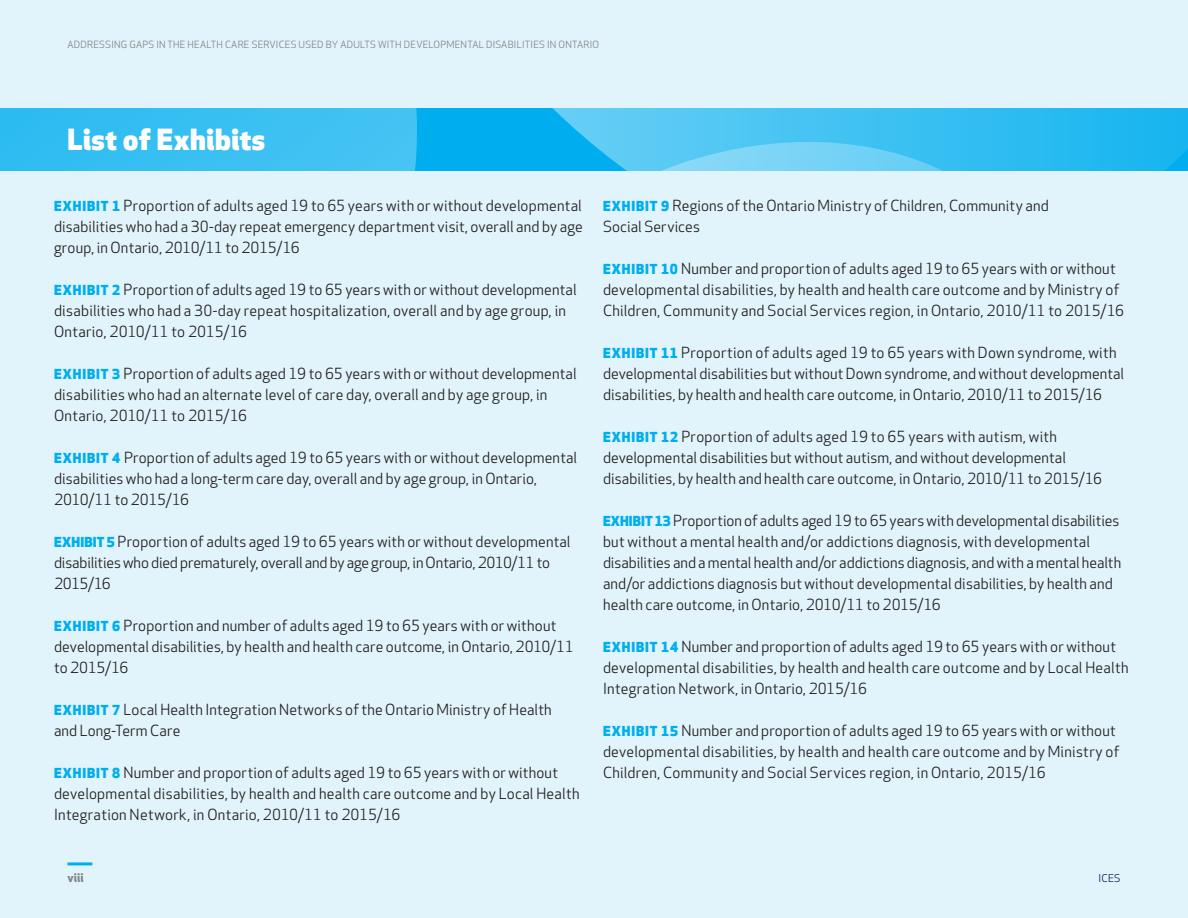
<style>
.page{position:relative;width:1188px;height:918px;background:#e1f4fc}
.page>*{position:absolute;margin:0;border:0;box-sizing:border-box;transform-origin:0 0}
.Subhead_1{font:800 28.5px "Apex New";letter-spacing:.02em;color:#fff}
.List_of_Exhibits{font:15px/21px "Apex New";letter-spacing:.01em;color:#231f20}
.t1{font:700 12px "Apex New";color:#808285}
.t2{font:10.5px "Apex New";color:#121761}
.t3{font:9.75px "Apex New";letter-spacing:.025em;color:#808285}
.s1{font-weight:800;font-size:13.5px;color:#00aeef}
</style>
<div class="page">
<hr style="left:68px;top:862px;width:24px;height:3px;background:#00aeef">
<svg style="left:0;top:108px;width:372px;height:63px;background:#37bff2"></svg>
<svg style="left:372px;top:108px;width:816px;height:63px;background:#35bef1"></svg>
<p class="t3" style="left:68px;top:38px;width:533px">ADDRESSING GAPS IN THE HEALTH CARE SERVICES USED BY ADULTS WITH DEVELOPMENTAL DISABILITIES IN ONTARIO</p>
<p class="Subhead_1" style="left:68px;top:120px;width:199px">List of Exhibits</p>
<p class="List_of_Exhibits" style="left:54px;top:195px;width:530px;text-align:justify"><span class="s1">EXHIBIT 1</span> Proportion of adults aged 19 to 65 years with or without developmental disabilities who had a 30-day repeat emergency department visit, overall and by age group, in Ontario, 2010/11 to 2015/16</p>
<p class="List_of_Exhibits" style="left:54px;top:279px;width:524px"><span class="s1">EXHIBIT 2</span> Proportion of adults aged 19 to 65 years with or without developmental disabilities who had a 30-day repeat hospitalization, overall and by age group, in<br>Ontario, 2010/11 to 2015/16</p>
<p class="List_of_Exhibits" style="left:54px;top:363px;width:524px"><span class="s1">EXHIBIT 3</span> Proportion of adults aged 19 to 65 years with or without developmental disabilities who had an alternate level of care day, overall and by age group, in<br>Ontario, 2010/11 to 2015/16</p>
<p class="List_of_Exhibits" style="left:54px;top:447px;width:525px"><span class="s1">EXHIBIT 4</span> Proportion of adults aged 19 to 65 years with or without developmental disabilities who had a long-term care day, overall and by age group, in Ontario,<br>2010/11 to 2015/16</p>
<p class="List_of_Exhibits" style="left:54px;top:531px;width:518px"><span class="s1">EXHIBIT 5</span> Proportion of adults aged 19 to 65 years with or without developmental disabilities who died prematurely, overall and by age group, in Ontario, 2010/11 to<br>2015/16</p>
<p class="List_of_Exhibits" style="left:54px;top:615px;width:521px"><span class="s1">EXHIBIT 6</span> Proportion and number of adults aged 19 to 65 years with or without developmental disabilities, by health and health care outcome, in Ontario, 2010/11 to 2015/16</p>
<p class="List_of_Exhibits" style="left:54px;top:699px;width:499px"><span class="s1">EXHIBIT 7</span> Local Health Integration Networks of the Ontario Ministry of Health and Long-Term Care</p>
<p class="List_of_Exhibits" style="left:54px;top:762px;width:527px"><span class="s1">EXHIBIT 8</span> Number and proportion of adults aged 19 to 65 years with or without developmental disabilities, by health and health care outcome and by Local Health<br>Integration Network, in Ontario, 2010/11 to 2015/16</p>
<p class="List_of_Exhibits" style="left:603px;top:195px;width:447px"><span class="s1">EXHIBIT 9</span> Regions of the Ontario Ministry of Children, Community and<br>Social Services</p>
<p class="List_of_Exhibits" style="left:603px;top:258px;width:523px"><span class="s1">EXHIBIT 10</span> Number and proportion of adults aged 19 to 65 years with or without developmental disabilities, by health and health care outcome and by Ministry of<br>Children, Community and Social Services region, in Ontario, 2010/11 to 2015/16</p>
<p class="List_of_Exhibits" style="left:603px;top:342px;width:523px"><span class="s1">EXHIBIT 11</span> Proportion of adults aged 19 to 65 years with Down syndrome, with developmental disabilities but without Down syndrome, and without developmental disabilities, by health and health care outcome, in Ontario, 2010/11 to 2015/16</p>
<p class="List_of_Exhibits" style="left:603px;top:426px;width:501px"><span class="s1">EXHIBIT 12</span> Proportion of adults aged 19 to 65 years with autism, with developmental disabilities but without autism, and without developmental disabilities, by health and health care outcome, in Ontario, 2010/11 to 2015/16</p>
<p class="List_of_Exhibits" style="left:603px;top:510px;width:520px"><span class="s1">EXHIBIT 13</span> Proportion of adults aged 19 to 65 years with developmental disabilities but without a mental health and/or addictions diagnosis, with developmental disabilities and a mental health and/or addictions diagnosis, and with a mental health and/or addictions diagnosis but without developmental disabilities, by health and health care outcome, in Ontario, 2010/11 to 2015/16</p>
<p class="List_of_Exhibits" style="left:603px;top:636px;width:527px"><span class="s1">EXHIBIT 14</span> Number and proportion of adults aged 19 to 65 years with or without developmental disabilities, by health and health care outcome and by Local Health<br>Integration Network, in Ontario, 2015/16</p>
<p class="List_of_Exhibits" style="left:603px;top:720px;width:518px"><span class="s1">EXHIBIT 15</span> Number and proportion of adults aged 19 to 65 years with or without developmental disabilities, by health and health care outcome and by Ministry of<br>Children, Community and Social Services region, in Ontario, 2015/16</p>
<p class="t1" style="left:68px;top:869px;width:18px">viii</p>
<p class="t2" style="left:1098px;top:871px;width:24px">ICES</p>
</div>
